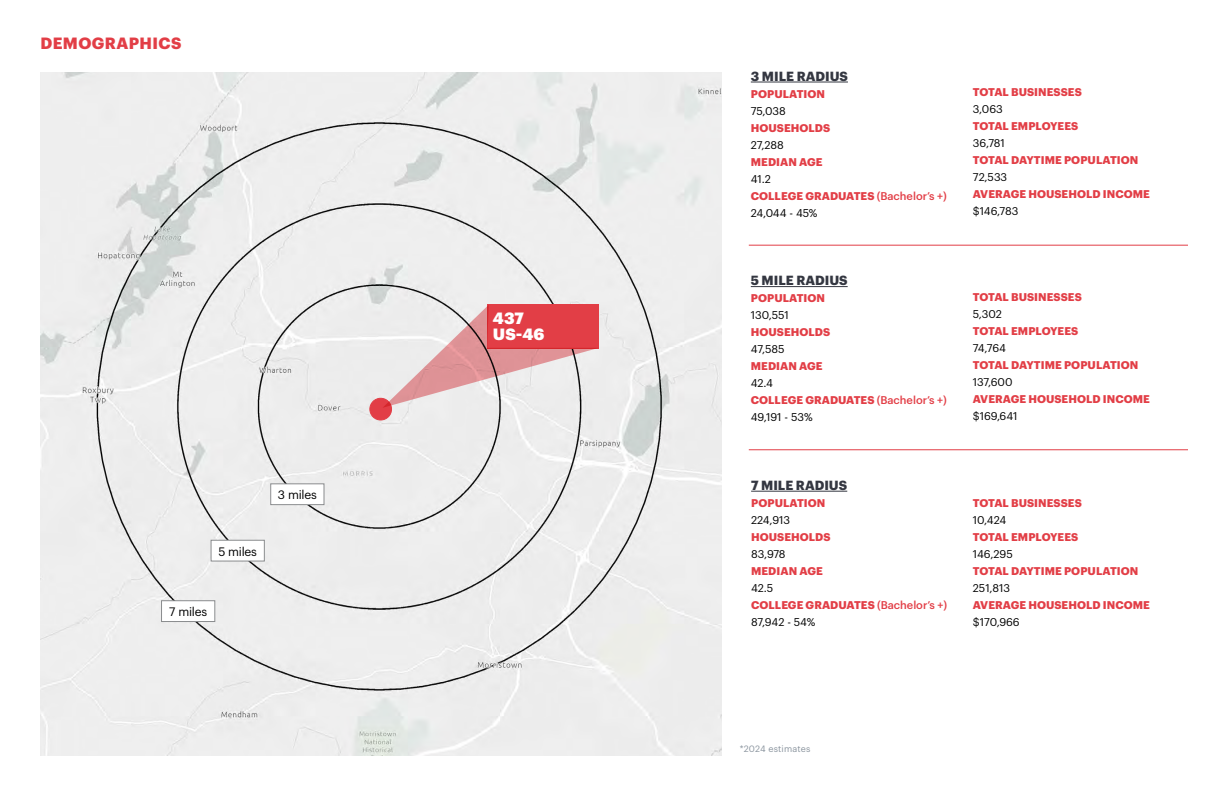
<style>
.page{position:relative;width:1224px;height:792px;background:#fff}
.page>*{position:absolute;margin:0;border:0;box-sizing:border-box;transform-origin:0 0}
.t1{font:700 16px "Graphik";letter-spacing:.025em;color:#e23e46}
.t2{font:900 16px/16px "Graphik";color:#fff}
.t3{font:700 13px "Graphik";color:#343741}
.t4{font:12px "Graphik";letter-spacing:-.02em;color:#000}
.t5{font:700 11px/17px "Graphik";letter-spacing:.005em;color:#e23e46}
.t6{font:11px "Graphik";color:#000}
.t7{font:9px "Graphik";letter-spacing:.02em;color:#8a949e}
.s1{font-weight:400;color:#000}
.s2{font-weight:500}
</style>
<div class="page">
<img style="left:40px;top:72px;width:682px;height:683px">
<hr style="left:751px;top:82px;width:97px;height:1px;background:#343741">
<hr style="left:749px;top:245px;width:439px;height:1px;background:#e23e46">
<hr style="left:749px;top:449px;width:439px;height:1px;background:#e23e46">
<hr style="left:751px;top:286px;width:97px;height:1px;background:#343741">
<hr style="left:751px;top:491px;width:96px;height:1px;background:#343741">
<div style="left:370px;top:398px;width:22px;height:22px;background:#e23e46;border-radius:50%"></div>
<div style="left:369px;top:398px;width:23px;height:22px;border:1px solid #e23e46;border-radius:50%"></div>
<div style="left:487px;top:304px;width:111px;height:44px;background:#e23e46"></div>
<svg style="left:382px;top:305px;width:217px;height:103px"></svg>
<div style="left:271px;top:484px;width:53px;height:21px;background:#fff"></div>
<div style="left:270px;top:484px;width:54px;height:21px;border:1px solid #8a8c8e"></div>
<div style="left:211px;top:540px;width:53px;height:21px;background:#fff"></div>
<div style="left:211px;top:540px;width:54px;height:21px;border:1px solid #8a8c8e"></div>
<div style="left:162px;top:601px;width:53px;height:21px;background:#fff"></div>
<div style="left:161px;top:600px;width:54px;height:22px;border:1px solid #8a8c8e"></div>
<h1 class="t1" style="left:41px;top:31px;width:142px">DEMOGRAPHICS</h1>
<p class="t4" style="left:218px;top:542px;width:40px">5 miles</p>
<p class="t4" style="left:169px;top:603px;width:39px">7 miles</p>
<p class="t4" style="left:278px;top:486px;width:40px">3 miles</p>
<h1 class="t2" style="left:493px;top:309px;width:53px">437<br>US-46</h1>
<p class="t3" style="left:751px;top:66px;width:99px">3 MILE RADIUS</p>
<p class="t5" style="left:751px;top:84px;width:76px">POPULATION</p>
<p class="t6" style="left:751px;top:102px;width:37px">75,038</p>
<p class="t5" style="left:751px;top:118px;width:81px">HOUSEHOLDS</p>
<p class="t6" style="left:751px;top:136px;width:34px">27,288</p>
<p class="t5" style="left:751px;top:152px;width:73px">MEDIAN AGE</p>
<p class="t5" style="left:751px;top:169px;width:198px"><span class="s1">41.2<br></span>COLLEGE GRADUATES <span class="s2">(Bachelor’s +)<br></span><span class="s1">24,044 - 45%</span></p>
<p class="t3" style="left:751px;top:271px;width:98px">5 MILE RADIUS</p>
<p class="t5" style="left:751px;top:289px;width:76px">POPULATION</p>
<p class="t6" style="left:751px;top:307px;width:40px">130,551</p>
<p class="t5" style="left:751px;top:323px;width:81px">HOUSEHOLDS</p>
<p class="t6" style="left:751px;top:341px;width:35px">47,585</p>
<p class="t5" style="left:751px;top:357px;width:73px">MEDIAN AGE</p>
<p class="t5" style="left:751px;top:374px;width:198px"><span class="s1">42.4<br></span>COLLEGE GRADUATES <span class="s2">(Bachelor’s +)<br></span><span class="s1">49,191 - 53%</span></p>
<p class="t3" style="left:751px;top:475px;width:98px">7 MILE RADIUS</p>
<p class="t5" style="left:751px;top:493px;width:76px">POPULATION</p>
<p class="t6" style="left:751px;top:512px;width:41px">224,913</p>
<p class="t5" style="left:751px;top:527px;width:81px">HOUSEHOLDS</p>
<p class="t6" style="left:751px;top:546px;width:36px">83,978</p>
<p class="t5" style="left:751px;top:561px;width:73px">MEDIAN AGE</p>
<p class="t5" style="left:751px;top:578px;width:198px"><span class="s1">42.5<br></span>COLLEGE GRADUATES <span class="s2">(Bachelor’s +)<br></span><span class="s1">87,942 - 54%</span></p>
<p class="t5" style="left:973px;top:83px;width:110px">TOTAL BUSINESSES</p>
<p class="t6" style="left:973px;top:101px;width:31px">3,063</p>
<p class="t5" style="left:973px;top:117px;width:107px">TOTAL EMPLOYEES</p>
<p class="t6" style="left:973px;top:135px;width:34px">36,781</p>
<p class="t5" style="left:973px;top:151px;width:167px">TOTAL DAYTIME POPULATION</p>
<p class="t6" style="left:973px;top:169px;width:36px">72,533</p>
<p class="t5" style="left:973px;top:185px;width:179px">AVERAGE HOUSEHOLD INCOME</p>
<p class="t6" style="left:973px;top:203px;width:47px">$146,783</p>
<p class="t5" style="left:973px;top:287px;width:110px">TOTAL BUSINESSES</p>
<p class="t6" style="left:973px;top:305px;width:31px">5,302</p>
<p class="t5" style="left:973px;top:321px;width:107px">TOTAL EMPLOYEES</p>
<p class="t6" style="left:973px;top:339px;width:35px">74,764</p>
<p class="t5" style="left:973px;top:355px;width:167px">TOTAL DAYTIME POPULATION</p>
<p class="t6" style="left:973px;top:373px;width:41px">137,600</p>
<p class="t5" style="left:973px;top:389px;width:179px">AVERAGE HOUSEHOLD INCOME</p>
<p class="t6" style="left:973px;top:407px;width:46px">$169,641</p>
<p class="t5" style="left:973px;top:493px;width:110px">TOTAL BUSINESSES</p>
<p class="t6" style="left:973px;top:512px;width:35px">10,424</p>
<p class="t5" style="left:973px;top:527px;width:107px">TOTAL EMPLOYEES</p>
<p class="t6" style="left:973px;top:546px;width:41px">146,295</p>
<p class="t5" style="left:973px;top:561px;width:167px">TOTAL DAYTIME POPULATION</p>
<p class="t6" style="left:973px;top:580px;width:39px">251,813</p>
<p class="t5" style="left:973px;top:595px;width:179px">AVERAGE HOUSEHOLD INCOME</p>
<p class="t6" style="left:973px;top:614px;width:48px">$170,966</p>
<p class="t7" style="left:740px;top:742px;width:72px">*2024 estimates</p>
</div>
